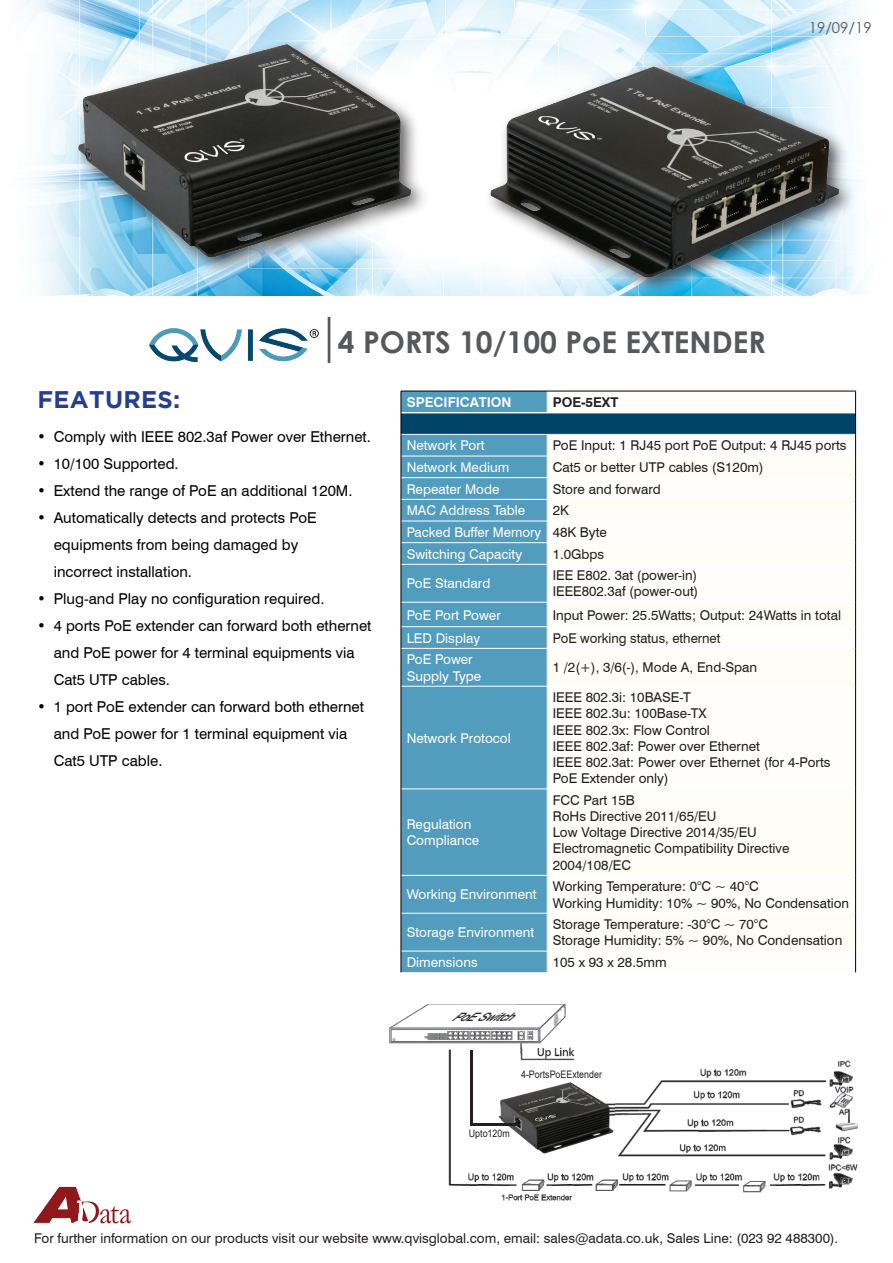
<style>
.page{position:relative;width:893px;height:1263px;background:#fff}
.page>*{position:absolute;margin:0;border:0;box-sizing:border-box;transform-origin:0 0}
.t1{font:700 30px "Century Gothic";color:#57585a}
.t2{font:700 24px "Gotham";letter-spacing:.015em;color:#253f8e}
.t3{font:15px/27px "Swiss 721 BT";color:#040503}
.t4{font:15px "Century Gothic";color:#57585a}
.t5{font:13.5px/16.2px "Swiss 721 BT";color:#231f20}
.t6{font:13.5px/21.6px "Swiss 721 BT";color:#fff}
.t7{font:700 13.5px "Swiss 721 BT";color:#fff}
.t8{font:700 13.5px "Swiss 721 BT";color:#231f20}
.t9{font:10.35px "Arial";color:#231f20;scale:.86 1}
.s1{color:#231f20}
</style>
<div class="page">
<img style="left:26px;top:0;width:834px;height:296px">
<hr style="left:328px;top:317px;width:2px;height:46px;background:#57585a">
<img style="left:149px;top:328px;width:170px;height:34px">
<svg style="left:33px;top:1186px;width:99px;height:38px"></svg>
<div style="left:401px;top:413px;width:455px;height:21px;background:#00446a"></div>
<div style="left:402px;top:565px;width:145px;height:407px;background:#529cbe"></div>
<hr style="left:547px;top:565px;width:1px;height:37px;background:#dbdadc">
<svg style="left:547px;top:603px;width:1px;height:45px"></svg>
<hr style="left:547px;top:649px;width:1px;height:37px;background:#dbdadc">
<hr style="left:547px;top:686px;width:1px;height:102px;background:#dbdadc">
<hr style="left:547px;top:789px;width:1px;height:86px;background:#dbdadc">
<hr style="left:547px;top:876px;width:1px;height:37px;background:#dbdadc">
<hr style="left:547px;top:913px;width:1px;height:38px;background:#dbdadc">
<svg style="left:547px;top:952px;width:1px;height:20px"></svg>
<hr style="left:401px;top:602px;width:146px;height:1px;background:#fff">
<hr style="left:401px;top:626px;width:146px;height:1px;background:#fff">
<hr style="left:547px;top:626px;width:308px;height:1px;background:#fff">
<hr style="left:401px;top:648px;width:146px;height:1px;background:#fff">
<hr style="left:401px;top:686px;width:146px;height:1px;background:#fff">
<hr style="left:547px;top:686px;width:308px;height:1px;background:#fff">
<hr style="left:401px;top:788px;width:146px;height:1px;background:#fff">
<hr style="left:401px;top:875px;width:146px;height:1px;background:#fff">
<hr style="left:401px;top:913px;width:146px;height:1px;background:#fff">
<hr style="left:547px;top:913px;width:308px;height:1px;background:#fff">
<hr style="left:401px;top:951px;width:146px;height:1px;background:#fff">
<hr style="left:547px;top:391px;width:309px;height:1px;background:#000">
<svg style="left:401px;top:391px;width:147px;height:173px;background:#4e93b4"></svg>
<svg style="left:855px;top:391px;width:1px;height:173px"></svg>
<hr style="left:401px;top:564px;width:1px;height:38px;background:#000">
<hr style="left:855px;top:564px;width:1px;height:38px;background:#000">
<svg style="left:401px;top:602px;width:1px;height:46px"></svg>
<svg style="left:855px;top:602px;width:1px;height:46px"></svg>
<hr style="left:401px;top:648px;width:1px;height:38px;background:#000">
<hr style="left:855px;top:648px;width:1px;height:38px;background:#000">
<hr style="left:401px;top:686px;width:1px;height:103px;background:#000">
<hr style="left:401px;top:789px;width:1px;height:86px;background:#000">
<hr style="left:401px;top:875px;width:1px;height:38px;background:#000">
<hr style="left:401px;top:913px;width:1px;height:38px;background:#000">
<svg style="left:401px;top:951px;width:1px;height:21px"></svg>
<hr style="left:855px;top:686px;width:1px;height:103px;background:#000">
<hr style="left:855px;top:789px;width:1px;height:86px;background:#000">
<hr style="left:855px;top:875px;width:1px;height:38px;background:#000">
<hr style="left:855px;top:913px;width:1px;height:38px;background:#000">
<svg style="left:855px;top:951px;width:1px;height:21px"></svg>
<div style="left:71px;top:37px;width:359px;height:239px;background:#231f20;opacity:.75"></div>
<img style="left:75px;top:39px;width:340px;height:222px">
<div style="left:483px;top:59px;width:375px;height:238px;background:#231f20;opacity:.75"></div>
<img style="left:485px;top:62px;width:357px;height:219px">
<img style="left:389px;top:1004px;width:469px;height:197px">
<img style="left:498px;top:1080px;width:117px;height:74px">
<hr style="left:471px;top:1050px;width:2px;height:74px;background:#231f20">
<hr style="left:471px;top:1123px;width:47px;height:2px;background:#231f20">
<p class="t4" style="left:809px;top:17px;width:64px">19/09/19</p>
<h1 class="t1" style="left:338px;top:319px;width:429px">4 PORTS 10/100 PoE EXTENDER</h1>
<h2 class="t2" style="left:37px;top:386px;width:144px">FEATURES:</h2>
<p class="t3" style="left:37px;top:423px;width:335px">• Comply with IEEE 802.3af Power over Ethernet.</p>
<p class="t3" style="left:37px;top:450px;width:143px">• 10/100 Supported.</p>
<p class="t3" style="left:37px;top:477px;width:317px">• Extend the range of PoE an additional 120M.</p>
<p class="t3" style="left:54px;top:504px;width:265px;text-indent:-16px">• Automatically detects and protects PoE equipments from being damaged by incorrect installation.</p>
<p class="t3" style="left:37px;top:585px;width:289px">• Plug-and Play no configuration required.</p>
<p class="t3" style="left:54px;top:612px;width:319px;text-indent:-16px">• 4 ports PoE extender can forward both ethernet and PoE power for 4 terminal equipments via<br>Cat5 UTP cables.</p>
<p class="t3" style="left:54px;top:693px;width:312px;text-indent:-16px">• 1 port PoE extender can forward both ethernet and PoE power for 1 terminal equipment via<br>Cat5 UTP cable.</p>
<p class="t7" style="left:407px;top:393px;width:106px">SPECIFICATION</p>
<p class="t8" style="left:553px;top:393px;width:67px">POE-5EXT</p>
<p class="t6" style="left:407px;top:434px;width:80px">Network Port</p>
<p class="t5" style="left:553px;top:437px;width:295px">PoE Input: 1 RJ45 port PoE Output: 4 RJ45 ports</p>
<p class="t6" style="left:407px;top:456px;width:104px">Network Medium</p>
<p class="t5" style="left:553px;top:459px;width:212px">Cat5 or better UTP cables (S120m)</p>
<p class="t6" style="left:407px;top:477px;width:94px">Repeater Mode</p>
<p class="t5" style="left:553px;top:480px;width:110px">Store and forward</p>
<p class="t6" style="left:407px;top:499px;width:120px">MAC Address Table</p>
<p class="t6" style="left:407px;top:499px;width:202px;text-indent:146px"><span class="s1">2K<br></span>Packed Buffer Memory <span class="s1">48K Byte<br></span>Switching Capacity</p>
<p class="t5" style="left:553px;top:545px;width:53px">1.0Gbps</p>
<p class="t6" style="left:407px;top:572px;width:85px">PoE Standard</p>
<p class="t5" style="left:553px;top:567px;width:147px">IEE E802. 3at (power-in)<br>IEEE802.3af (power-out)</p>
<p class="t6" style="left:407px;top:603px;width:96px">PoE Port Power</p>
<p class="t5" style="left:553px;top:606px;width:290px">Input Power: 25.5Watts; Output: 24Watts in total</p>
<p class="t6" style="left:407px;top:626px;width:75px">LED Display</p>
<p class="t5" style="left:553px;top:629px;width:169px">PoE working status, ethernet</p>
<p class="t6" style="left:407px;top:651px;width:76px;line-height:16.2px">PoE Power<br>Supply Type</p>
<p class="t5" style="left:553px;top:659px;width:206px">1 /2(+), 3/6(-), Mode A, End-Span</p>
<p class="t6" style="left:407px;top:726px;width:106px">Network Protocol</p>
<p class="t6" style="left:407px;top:816px;width:74px;line-height:16.2px">Regulation<br>Compliance</p>
<p class="t5" style="left:553px;top:689px;width:279px">IEEE 802.3i: 10BASE-T<br>IEEE 802.3u: 100Base-TX<br>IEEE 802.3x: Flow Control<br>IEEE 802.3af: Power over Ethernet<br>IEEE 802.3at: Power over Ethernet (for 4-Ports<br>PoE Extender only)</p>
<p class="t5" style="left:553px;top:791px;width:238px">FCC Part 15B<br>RoHs Directive 2011/65/EU<br>Low Voltage Directive 2014/35/EU<br>Electromagnetic Compatibility Directive<br>2004/108/EC</p>
<p class="t6" style="left:407px;top:883px;width:131px">Working Environment</p>
<p class="t5" style="left:553px;top:878px;width:298px">Working Temperature: 0°C ~ 40°C<br>Working Humidity: 10% ~ 90%, No Condensation</p>
<p class="t6" style="left:407px;top:921px;width:129px">Storage Environment</p>
<p class="t5" style="left:553px;top:916px;width:291px">Storage Temperature: -30°C ~ 70°C<br>Storage Humidity: 5% ~ 90%, No Condensation</p>
<p class="t6" style="left:407px;top:951px;width:73px">Dimensions</p>
<p class="t5" style="left:553px;top:953px;width:115px">105 x 93 x 28.5mm</p>
<p class="t9" style="left:521px;top:1067px;width:96px">4-Ports PoE Extender</p>
<p class="t9" style="left:469px;top:1126px;width:49px">Upto120m</p>
<p class="t5" style="left:34px;top:1229px;width:806px">For further information on our products visit our website www.qvisglobal.com, email: sales@adata.co.uk, Sales Line: (023 92 488300).</p>
</div>
